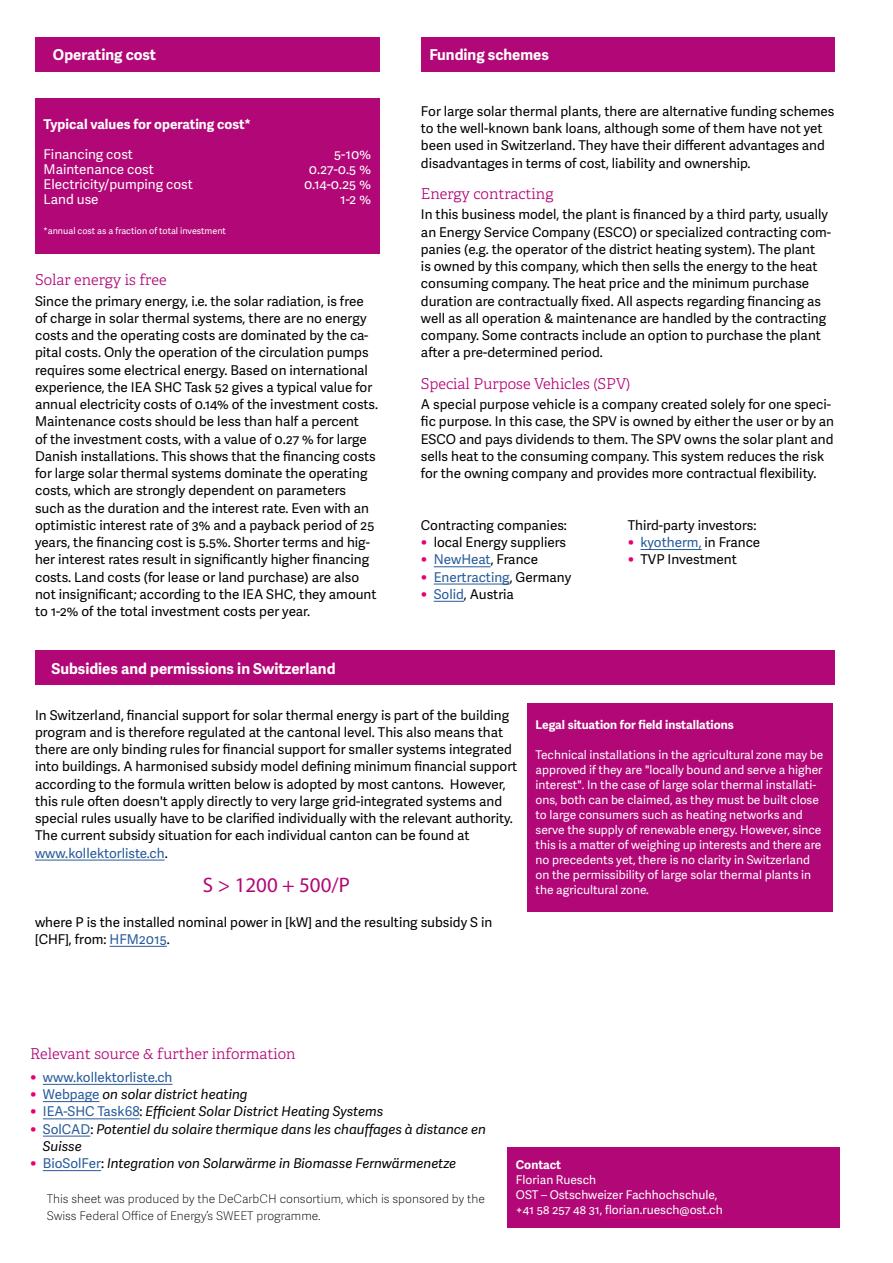
<style>
.page{position:relative;width:893px;height:1263px;background:#fff}
.page>*{position:absolute;margin:0;border:0;box-sizing:border-box;transform-origin:0 0}
.t1{font:21px "Myriad Pro";color:#b20776}
.t2{font:300 15px "Adelle";color:#b20776}
.t3{font:700 15px "Adelle Sans";color:#fff}
.t4{font:13.5px/17.2px "Adelle Sans";color:#000}
.t5{font:italic 13.5px/17.2px "Adelle Sans";color:#000}
.t6{font:13.5px "Adelle Sans";color:#fff}
.t7{font:13.5px "Adelle Sans";color:#275b9b}
.t8{font:700 13.5px "Adelle Sans";color:#fff}
.t9{font:12px/15px "Adelle Sans";color:#fff}
.t10{font:100 12px/17.2px "Adelle Sans";color:#000}
.t11{font:700 12px "Adelle Sans";color:#fff}
.t12{font:9px "Adelle Sans";color:#fff}
.s1{font-size:16.5px;color:#e60071}
.s2{color:#000}
.s3{color:#275b9b}
.s4{font-style:normal;font-size:16.5px;color:#e60071}
.s5{font-style:normal;color:#275b9b}
.s6{font-style:normal}
</style>
<div class="page">
<div style="left:507px;top:1147px;width:333px;height:80px;background:#b20776"></div>
<hr style="left:605px;top:1217px;width:118px;height:1px;background:#e60071">
<hr style="left:43px;top:1084px;width:129px;height:1px;background:#275b9b">
<hr style="left:43px;top:1101px;width:57px;height:1px;background:#275b9b">
<hr style="left:43px;top:1118px;width:97px;height:1px;background:#275b9b">
<hr style="left:43px;top:1135px;width:47px;height:1px;background:#275b9b">
<hr style="left:43px;top:1170px;width:58px;height:1px;background:#275b9b">
<hr style="left:35px;top:859px;width:130px;height:1px;background:#275b9b">
<hr style="left:110px;top:946px;width:57px;height:1px;background:#275b9b">
<div style="left:35px;top:651px;width:799px;height:34px;background:#b20776"></div>
<div style="left:35px;top:37px;width:344px;height:35px;background:#b20776"></div>
<div style="left:527px;top:703px;width:305px;height:208px;background:#b20776"></div>
<div style="left:35px;top:99px;width:344px;height:155px;background:#b20776"></div>
<div style="left:421px;top:37px;width:413px;height:35px;background:#b20776"></div>
<hr style="left:434px;top:566px;width:57px;height:1px;background:#275b9b">
<hr style="left:434px;top:583px;width:76px;height:1px;background:#275b9b">
<hr style="left:434px;top:601px;width:30px;height:1px;background:#275b9b">
<hr style="left:640px;top:549px;width:62px;height:1px;background:#275b9b">
<p class="t3" style="left:53px;top:46px;width:105px">Operating cost</p>
<p class="t8" style="left:44px;top:116px;width:209px">Typical values for operating cost*</p>
<p class="t6" style="left:44px;top:146px;width:91px">Financing cost</p>
<p class="t6" style="left:334px;top:146px;width:38px">5-10%</p>
<p class="t6" style="left:44px;top:161px;width:112px">Maintenance cost</p>
<p class="t6" style="left:309px;top:161px;width:64px">0.27-0.5 %</p>
<p class="t6" style="left:44px;top:176px;width:151px">Electricity/pumping cost</p>
<p class="t6" style="left:304px;top:176px;width:68px">0.14-0.25 %</p>
<p class="t6" style="left:44px;top:191px;width:57px">Land use</p>
<p class="t6" style="left:340px;top:191px;width:32px">1-2 %</p>
<p class="t12" style="left:44px;top:225px;width:184px">*annual cost as a fraction of total investment</p>
<p class="t2" style="left:35px;top:271px;width:133px">Solar energy is free</p>
<p class="t4" style="left:35px;top:293px;width:345px">Since the primary energy, i.e. the solar radiation, is free of charge in solar thermal systems, there are no energy costs and the operating costs are dominated by the ca&shy;pital costs. Only the operation of the circulation pumps requires some electrical energy. Based on international experience, the IEA SHC Task 52 gives a typical value for annual electricity costs of 0.14% of the investment costs.<br>Maintenance costs should be less than half a percent<br>of the investment costs, with a value of 0.27 % for large Danish installations. This shows that the financing costs for large solar thermal systems dominate the operating costs, which are strongly dependent on parameters such as the duration and the interest rate. Even with an optimistic interest rate of 3% and a payback period of 25 years, the financing cost is 5.5%. Shorter terms and hig&shy;her interest rates result in significantly higher financing costs. Land costs (for lease or land purchase) are also not insignificant; according to the IEA SHC, they amount to 1-2% of the total investment costs per year.</p>
<p class="t3" style="left:51px;top:659px;width:286px">Subsidies and permissions in Switzerland</p>
<p class="t3" style="left:429px;top:46px;width:121px">Funding schemes</p>
<p class="t4" style="left:421px;top:103px;width:415px">For large solar thermal plants, there are alternative funding schemes to the well-known bank loans, although some of them have not yet been used in Switzerland. They have their different advantages and disadvantages in terms of cost, liability and ownership.</p>
<p class="t2" style="left:421px;top:185px;width:134px">Energy contracting</p>
<p class="t4" style="left:421px;top:206px;width:412px">In this business model, the plant is financed by a third party, usually an Energy Service Company (ESCO) or specialized contracting com&shy;panies (e.g. the operator of the district heating system). The plant<br>is owned by this company, which then sells the energy to the heat consuming company. The heat price and the minimum purchase duration are contractually fixed. All aspects regarding financing as well as all operation &amp; maintenance are handled by the contracting company. Some contracts include an option to purchase the plant after a pre-determined period.</p>
<p class="t2" style="left:421px;top:374px;width:211px">Special Purpose Vehicles (SPV)</p>
<p class="t4" style="left:421px;top:396px;width:415px">A special purpose vehicle is a company created solely for one speci&shy;fic purpose. In this case, the SPV is owned by either the user or by an ESCO and pays dividends to them. The SPV owns the solar plant and sells heat to the consuming company. This system reduces the risk for the owning company and provides more contractual flexibility.</p>
<p class="t4" style="left:421px;top:517px;width:147px">Contracting companies:</p>
<p class="t4" style="left:421px;top:534px;width:147px"><span class="s1">•</span> local Energy suppliers</p>
<p class="t7" style="left:421px;top:552px;width:119px"><span class="s1">•</span> NewHeat<span class="s2">, France</span></p>
<p class="t7" style="left:421px;top:569px;width:152px"><span class="s1">•</span> Enertracting<span class="s2">, Germany</span></p>
<p class="t4" style="left:421px;top:586px;width:95px"><span class="s1">•</span> <span class="s3">Solid</span>, Austria</p>
<p class="t4" style="left:628px;top:517px;width:130px">Third-party investors:</p>
<p class="t7" style="left:628px;top:534px;width:134px"><span class="s1">•</span> kyotherm, <span class="s2">in France</span></p>
<p class="t4" style="left:628px;top:551px;width:111px"><span class="s1">•</span> TVP Investment</p>
<p class="t4" style="left:35px;top:707px;width:484px">In Switzerland, financial support for solar thermal energy is part of the building program and is therefore regulated at the cantonal level. This also means that there are only binding rules for financial support for smaller systems integrated into buildings. A harmonised subsidy model defining minimum financial support according to the formula written below is adopted by most cantons. However, this rule often doesn't apply directly to very large grid-integrated systems and special rules usually have to be clarified individually with the relevant authority.<br>The current subsidy situation for each individual canton can be found at <span class="s3">www.kollektorliste.ch</span>.</p>
<h1 class="t1" style="left:203px;top:872px;width:148px">S &gt; 1200 + 500/P</h1>
<p class="t4" style="left:35px;top:914px;width:459px">where P is the installed nominal power in [kW] and the resulting subsidy S in [CHF], from: <span class="s3">HFM2015</span>.</p>
<p class="t11" style="left:535px;top:718px;width:200px">Legal situation for field installations</p>
<p class="t9" style="left:535px;top:748px;width:289px">Technical installations in the agricultural zone may be approved if they are "locally bound and serve a higher interest". In the case of large solar thermal installati&shy;ons, both can be claimed, as they must be built close to large consumers such as heating networks and serve the supply of renewable energy. However, since this is a matter of weighing up interests and there are no precedents yet, there is no clarity in Switzerland on the permissibility of large solar thermal plants in the agricultural zone.</p>
<p class="t2" style="left:30px;top:1044px;width:267px">Relevant source &amp; further information</p>
<p class="t7" style="left:30px;top:1069px;width:144px"><span class="s1">•</span> www.kollektorliste.ch</p>
<p class="t5" style="left:30px;top:1086px;width:219px"><span class="s4">•</span> <span class="s5">Webpage</span> on solar district heating</p>
<p class="t5" style="left:30px;top:1103px;width:355px"><span class="s4">•</span> <span class="s5">IEA-SHC Task68</span><span class="s6">:</span> Efficient Solar District Heating Systems</p>
<p class="t5" style="left:43px;top:1121px;width:444px;text-indent:-13px"><span class="s4">•</span> <span class="s5">SolCAD</span><span class="s6">:</span> Potentiel du solaire thermique dans les chauffages à distance en<br>Suisse</p>
<p class="t5" style="left:30px;top:1155px;width:428px"><span class="s4">•</span> <span class="s5">BioSolFer</span><span class="s6">:</span> Integration von Solarwärme in Biomasse Fernwärmenetze</p>
<p class="t10" style="left:47px;top:1190px;width:440px">This sheet was produced by the DeCarbCH consortium, which is sponsored by the<br>Swiss Federal Office of Energy’s SWEET programme.</p>
<p class="t11" style="left:516px;top:1158px;width:47px">Contact</p>
<p class="t9" style="left:516px;top:1173px;width:208px">Florian Ruesch<br>OST – Ostschweizer Fachhochschule, +41 58 257 48 31, florian.ruesch@ost.ch</p>
</div>
